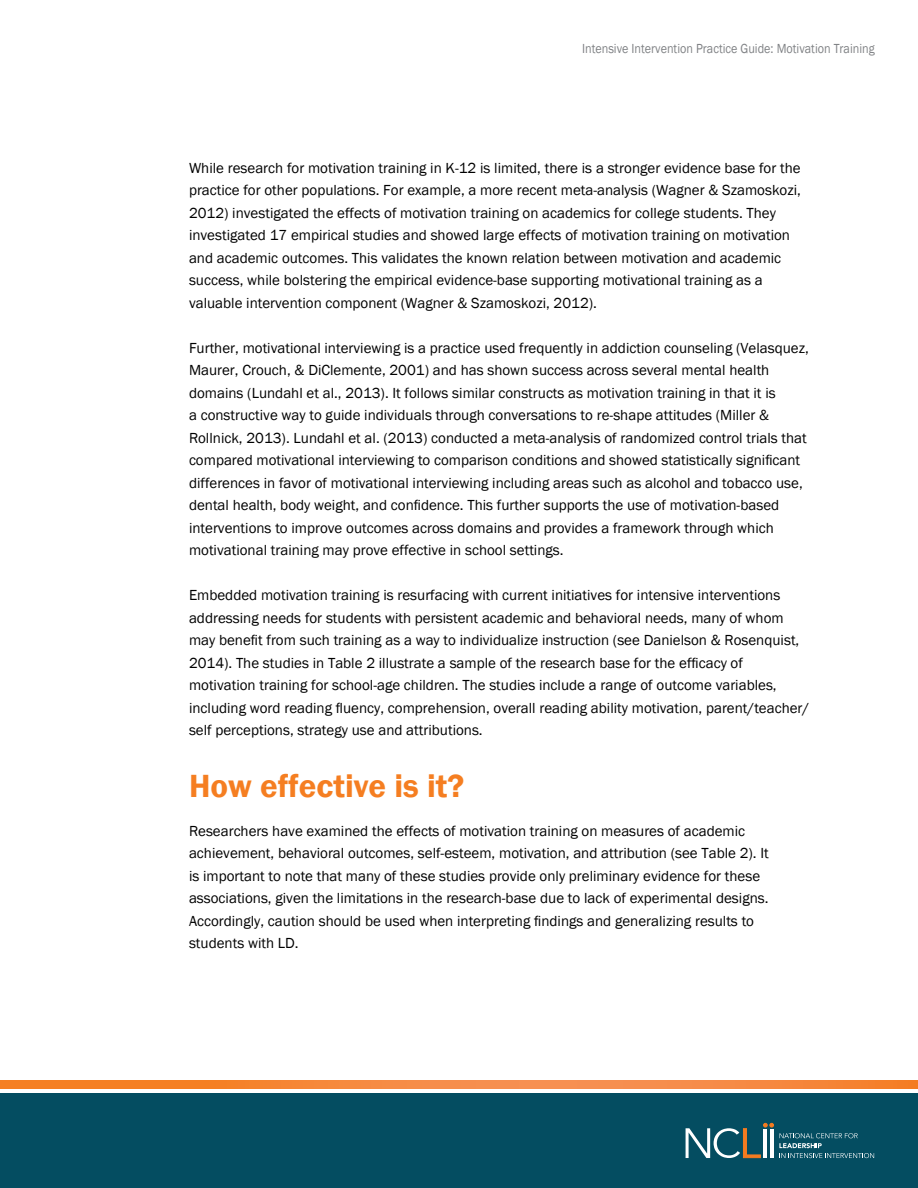
<style>
.page{position:relative;width:918px;height:1188px;background:#fff}
.page>*{position:absolute;margin:0;border:0;box-sizing:border-box;transform-origin:0 0}
.t1{font:600 33px "Franklin Gothic";color:#f57e21}
.Copy{font:15px/22.5px "Franklin Gothic";color:#000}
.t2{font:13.5px "Franklin Gothic";color:#808285;scale:.9 1}
</style>
<div class="page">
<div style="left:0;top:1094px;width:918px;height:94px;background:#044d61"></div>
<svg style="left:0;top:1080px;width:918px;height:8px;background:#f58639"></svg>
<svg style="left:686px;top:1123px;width:188px;height:35px"></svg>
<p class="t2" style="left:582px;top:40px;width:327px">Intensive Intervention Practice Guide: Motivation Training</p>
<p class="Copy" style="left:189px;top:157px;width:613px">While research for motivation training in K-12 is limited, there is a stronger evidence base for the practice for other populations. For example, a more recent meta-analysis (Wagner &amp; Szamoskozi, 2012) investigated the effects of motivation training on academics for college students. They investigated 17 empirical studies and showed large effects of motivation training on motivation and academic outcomes. This validates the known relation between motivation and academic success, while bolstering the empirical evidence-base supporting motivational training as a valuable intervention component (Wagner &amp; Szamoskozi, 2012).</p>
<p class="Copy" style="left:189px;top:337px;width:621px">Further, motivational interviewing is a practice used frequently in addiction counseling (Velasquez, Maurer, Crouch, &amp; DiClemente, 2001) and has shown success across several mental health domains (Lundahl et al., 2013). It follows similar constructs as motivation training in that it is<br>a constructive way to guide individuals through conversations to re-shape attitudes (Miller &amp; Rollnick, 2013). Lundahl et al. (2013) conducted a meta-analysis of randomized control trials that compared motivational interviewing to comparison conditions and showed statistically significant differences in favor of motivational interviewing including areas such as alcohol and tobacco use, dental health, body weight, and confidence. This further supports the use of motivation-based interventions to improve outcomes across domains and provides a framework through which motivational training may prove effective in school settings.</p>
<p class="Copy" style="left:189px;top:584px;width:622px">Embedded motivation training is resurfacing with current initiatives for intensive interventions addressing needs for students with persistent academic and behavioral needs, many of whom may benefit from such training as a way to individualize instruction (see Danielson &amp; Rosenquist, 2014). The studies in Table 2 illustrate a sample of the research base for the efficacy of motivation training for school-age children. The studies include a range of outcome variables, including word reading fluency, comprehension, overall reading ability motivation, parent/teacher/ self perceptions, strategy use and attributions.</p>
<h1 class="t1" style="left:189px;top:766px;width:277px">How effective is it?</h1>
<p class="Copy" style="left:189px;top:820px;width:581px">Researchers have examined the effects of motivation training on measures of academic achievement, behavioral outcomes, self-esteem, motivation, and attribution (see Table 2). It is important to note that many of these studies provide only preliminary evidence for these associations, given the limitations in the research-base due to lack of experimental designs.<br>Accordingly, caution should be used when interpreting findings and generalizing results to students with LD.</p>
</div>
